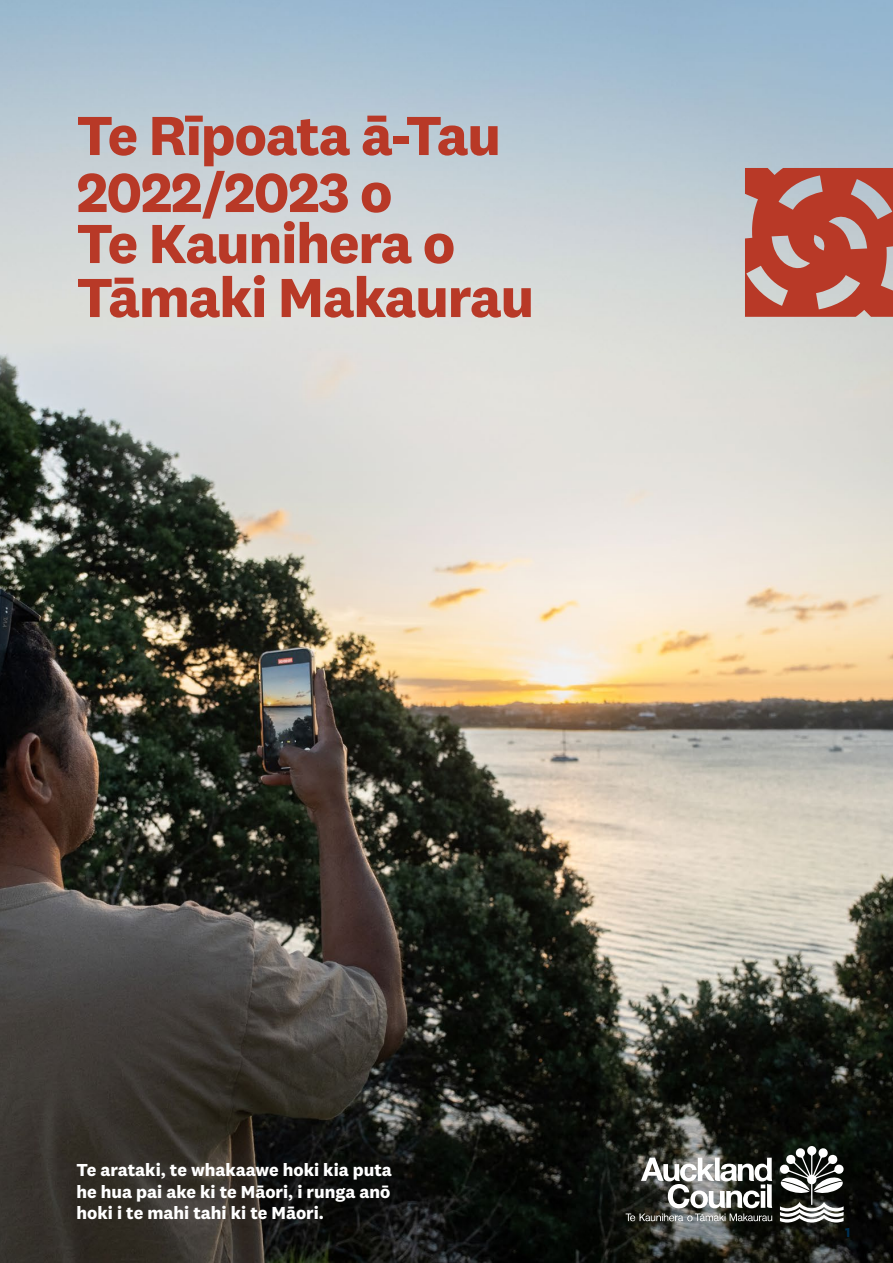
<style>
.page{position:relative;width:893px;height:1263px;background:#fff}
.page>*{position:absolute;margin:0;border:0;box-sizing:border-box;transform-origin:0 0}
.Cover_H1_-_Main{font:700 57px/57px "National 2";letter-spacing:-.02em;color:#b83927}
.Cover___P_-_Volume{font:700 18px/21.6px "National 2";color:#fff;text-align:justify}
.t1{font:700 13.5px "National 2";color:#002e4f}
</style>
<div class="page">
<img style="left:0;top:0;width:893px;height:1263px">
<svg style="left:779px;top:1146px;width:65px;height:76px"></svg>
<svg style="left:626px;top:1158px;width:146px;height:63px"></svg>
<svg style="left:745px;top:168px;width:148px;height:149px;background:#ba5a4d"></svg>
<p class="Cover_H1_-_Main" style="left:77px;top:106px;width:426px">Te Rīpoata ā-Tau<br>2022/2023 o</p>
<p class="Cover_H1_-_Main" style="left:77px;top:216px;width:459px;line-height:54px">Te Kaunihera o<br>Tāmaki Makaurau</p>
<p class="Cover___P_-_Volume" style="left:77px;top:1159px;width:317px">Te arataki, te whakaawe hoki kia puta he hua pai ake ki te Māori, i runga anō hoki i te mahi tahi ki te Māori.</p>
<p class="t1" style="left:845px;top:1224px;width:7px">1</p>
</div>
